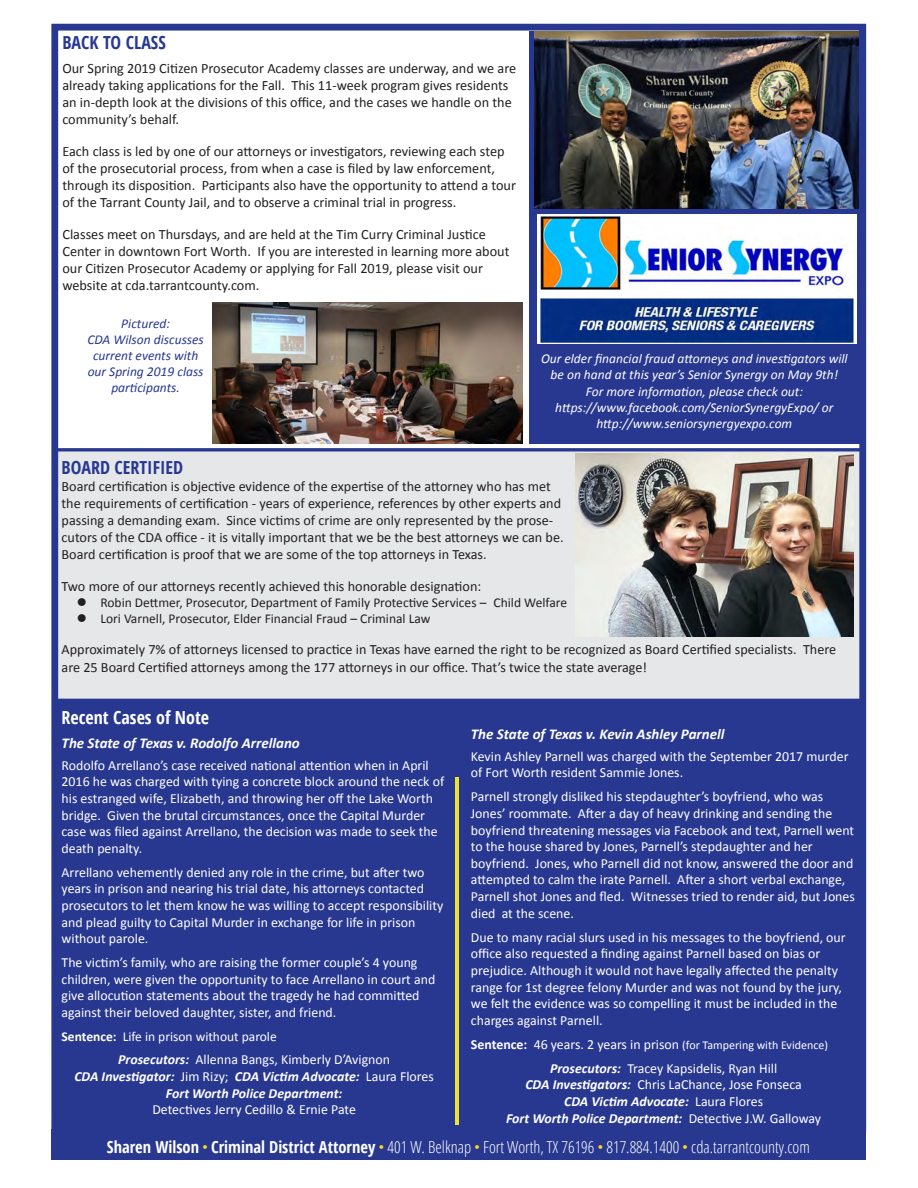
<style>
.page{position:relative;width:918px;height:1188px;background:#fff}
.page>*{position:absolute;margin:0;border:0;box-sizing:border-box;transform-origin:0 0}
.t1{font:700 condensed 18px "Open Sans";color:#283890}
.t2{font:700 condensed 18px "Open Sans";color:#fff}
.t3{font:300 condensed 16.5px "Open Sans";color:#fff}
.t4{font:italic 700 15px "Calibri";color:#fff}
.t5{font:14.25px/17.1px "Calibri";color:#231f20}
.t6{font:14.1px/17px "Calibri";color:#231f20}
.t7{font:13.8px/16.6px "Calibri";color:#fff}
.t8{font:italic 700 13.8px/16.6px "Calibri";color:#fff;text-align:center}
.t9{font:italic 13.5px/16.2px "Calibri";color:#fff;text-align:center}
.t10{font:13.5px "Calibri";color:#231f20}
.t11{font:italic 13.5px/16.2px "Calibri";color:#283890;text-align:center}
.t12{font:13.5px "Calibri";color:#fff}
.t13{font:12px "Calibri";color:#fff}
.s1{font-weight:700}
.s2{font-weight:400;font-style:normal}
.s3{font-weight:700;font-size:13.8px}
.s4{font-size:13.8px}
.s5{font-weight:700;font-style:italic}
</style>
<div class="page">
<div style="left:53px;top:448px;width:811px;height:254px;background:#e6e7e9;border:3px solid #283890"></div>
<div style="left:54px;top:700px;width:810px;height:458px;background:#283890"></div>
<hr style="left:455px;top:777px;width:3px;height:348px;background:#f4ed2f">
<div style="left:52px;top:1129px;width:814px;height:31px;background:#283890"></div>
<div style="left:51px;top:24px;width:815px;height:1108px;border:7px solid #283890"></div>
<div style="left:529px;top:31px;width:330px;height:413px;background:#283890"></div>
<img style="left:535px;top:32px;width:324px;height:177px">
<img style="left:213px;top:302px;width:310px;height:142px">
<img style="left:575px;top:454px;width:278px;height:182px">
<img style="left:537px;top:214px;width:319px;height:130px">
<h1 class="t1" style="left:62px;top:30px;width:105px">BACK TO CLASS</h1>
<p class="t5" style="left:62px;top:60px;width:455px">Our Spring 2019 Citizen Prosecutor Academy classes are underway, and we are already taking applications for the Fall. This 11-week program gives residents an in-depth look at the divisions of this office, and the cases we handle on the community’s behalf.</p>
<p class="t5" style="left:62px;top:143px;width:455px">Each class is led by one of our attorneys or investigators, reviewing each step of the prosecutorial process, from when a case is filed by law enforcement, through its disposition. Participants also have the opportunity to attend a tour of the Tarrant County Jail, and to observe a criminal trial in progress.</p>
<p class="t5" style="left:62px;top:226px;width:449px">Classes meet on Thursdays, and are held at the Tim Curry Criminal Justice Center in downtown Fort Worth. If you are interested in learning more about our Citizen Prosecutor Academy or applying for Fall 2019, please visit our website at cda.tarrantcounty.com.</p>
<p class="t11" style="left:87px;top:314px;width:118px">Pictured:<br>CDA Wilson discusses current events with our Spring 2019 class participants.</p>
<p class="t9" style="left:541px;top:350px;width:308px">Our elder financial fraud attorneys and investigators will be on hand at this year’s Senior Synergy on May 9th!<br>For more information, please check out: https://www.facebook.com/SeniorSynergyExpo/ or http://www.seniorsynergyexpo.com</p>
<h1 class="t1" style="left:62px;top:455px;width:123px">BOARD CERTIFIED</h1>
<p class="t6" style="left:62px;top:478px;width:504px">Board certification is objective evidence of the expertise of the attorney who has met the requirements of certification - years of experience, references by other experts and passing a demanding exam. Since victims of crime are only represented by the prose&shy;cutors of the CDA office - it is vitally important that we be the best attorneys we can be.<br>Board certification is proof that we are some of the top attorneys in Texas.</p>
<p class="t5" style="left:62px;top:577px;width:421px">Two more of our attorneys recently achieved this honorable designation:</p>
<p class="t10" style="left:77px;top:594px;width:492px">● Robin Dettmer, Prosecutor, Department of Family Protective Services – Child Welfare</p>
<p class="t10" style="left:77px;top:610px;width:355px">● Lori Varnell, Prosecutor, Elder Financial Fraud – Criminal Law</p>
<p class="t6" style="left:62px;top:641px;width:776px">Approximately 7% of attorneys licensed to practice in Texas have earned the right to be recognized as Board Certified specialists. There are 25 Board Certified attorneys among the 177 attorneys in our office. That’s twice the state average!</p>
<h1 class="t2" style="left:62px;top:705px;width:149px">Recent Cases of Note</h1>
<p class="t4" style="left:62px;top:733px;width:240px">The State of Texas v. Rodolfo Arrellano</p>
<p class="t7" style="left:62px;top:757px;width:384px">Rodolfo Arrellano’s case received national attention when in April 2016 he was charged with tying a concrete block around the neck of his estranged wife, Elizabeth, and throwing her off the Lake Worth bridge. Given the brutal circumstances, once the Capital Murder case was filed against Arrellano, the decision was made to seek the death penalty.</p>
<p class="t7" style="left:62px;top:864px;width:383px">Arrellano vehemently denied any role in the crime, but after two years in prison and nearing his trial date, his attorneys contacted prosecutors to let them know he was willing to accept responsibility and plead guilty to Capital Murder in exchange for life in prison without parole.</p>
<p class="t7" style="left:62px;top:954px;width:375px">The victim’s family, who are raising the former couple’s 4 young children, were given the opportunity to face Arrellano in court and give allocution statements about the tragedy he had committed against their beloved daughter, sister, and friend.</p>
<p class="t12" style="left:62px;top:1028px;width:217px"><span class="s1">Sentence:</span> Life in prison without parole</p>
<p class="t8" style="left:74px;top:1051px;width:361px">Prosecutors: <span class="s2">Allenna Bangs, Kimberly D’Avignon<br></span>CDA Investigator: <span class="s2">Jim Rizy;</span> CDA Victim Advocate: <span class="s2">Laura Flores<br></span>Fort Worth Police Department:</p>
<p class="t7" style="left:152px;top:1101px;width:205px">Detectives Jerry Cedillo &amp; Ernie Pate</p>
<p class="t4" style="left:471px;top:724px;width:255px">The State of Texas v. Kevin Ashley Parnell</p>
<p class="t7" style="left:471px;top:748px;width:379px">Kevin Ashley Parnell was charged with the September 2017 murder of Fort Worth resident Sammie Jones.</p>
<p class="t7" style="left:471px;top:788px;width:386px">Parnell strongly disliked his stepdaughter’s boyfriend, who was Jones’ roommate. After a day of heavy drinking and sending the boyfriend threatening messages via Facebook and text, Parnell went to the house shared by Jones, Parnell’s stepdaughter and her boyfriend. Jones, who Parnell did not know, answered the door and attempted to calm the irate Parnell. After a short verbal exchange, Parnell shot Jones and fled. Witnesses tried to render aid, but Jones died at the scene.</p>
<p class="t7" style="left:471px;top:929px;width:376px">Due to many racial slurs used in his messages to the boyfriend, our office also requested a finding against Parnell based on bias or prejudice. Although it would not have legally affected the penalty range for 1st degree felony Murder and was not found by the jury, we felt the evidence was so compelling it must be included in the charges against Parnell.</p>
<p class="t13" style="left:471px;top:1037px;width:359px"><span class="s3">Sentence:</span> <span class="s4">46 years. 2 years in prison</span> (for Tampering with Evidence)</p>
<p class="t7" style="left:506px;top:1060px;width:317px;text-align:center"><span class="s5">Prosecutors:</span> Tracey Kapsidelis, Ryan Hill<br><span class="s5">CDA Investigators:</span> Chris LaChance, Jose Fonseca<br><span class="s5">CDA Victim Advocate:</span> Laura Flores<br><span class="s5">Fort Worth Police Department:</span> Detective J.W. Galloway</p>
<p class="t3" style="left:107px;top:1136px;width:705px"><span class="s1">Sharen Wilson Criminal District Attorney</span> 401 W. Belknap Fort Worth, TX 76196 817.884.1400 cda.tarrantcounty.com</p>
</div>
